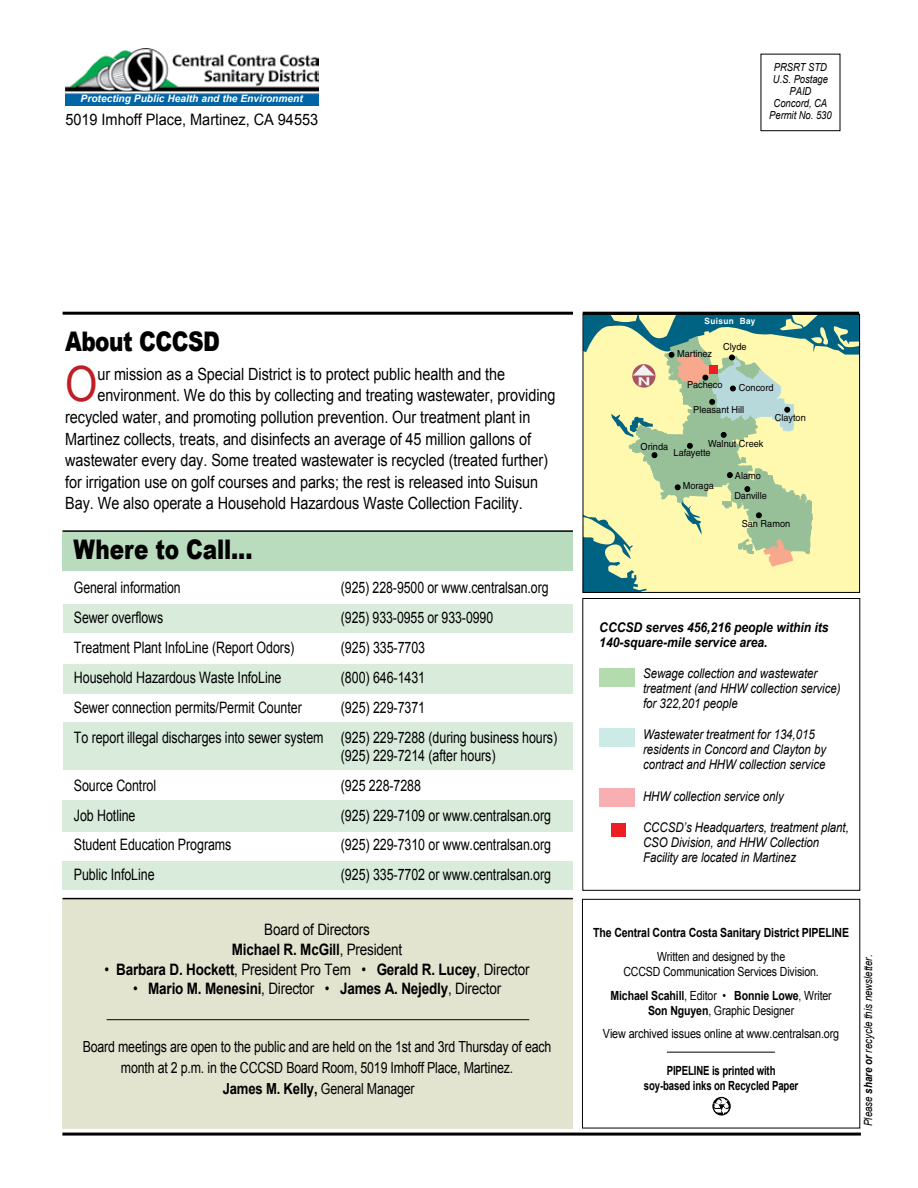
<style>
.page{position:relative;width:918px;height:1188px;background:#fff}
.page>*{position:absolute;margin:0;border:0;box-sizing:border-box;transform-origin:0 0}
.t1{font:48.6px "Arial";color:#be1f24;scale:.86 1}
.t2{font:900 27px "Arial";letter-spacing:-.015em;color:#000;scale:.8 1}
.t3{font:16.8px "Arial";letter-spacing:-.005em;color:#000;scale:.86 1}
.t4{font:15.75px/29.8px "Arial";letter-spacing:-.005em;color:#000;scale:.79 1}
.t5{font:700 15.75px "Arial";letter-spacing:-.015em;color:#000;scale:.86 1}
.t6{font:15.75px "Arial";letter-spacing:-.005em;color:#000;scale:.78 1}
.t7{font:15.75px/20px "Arial";letter-spacing:-.005em;color:#000;text-align:center;scale:.86 1}
.t8{font:15.75px "Arial";letter-spacing:-.005em;color:#000;scale:.92 1}
.t9{font:15.3px/21px "Arial";letter-spacing:-.015em;color:#000;text-align:center;scale:.81 1}
.t10{font:italic 13.35px/15px "Arial";letter-spacing:-.005em;color:#000;scale:.86 1}
.t11{font:italic 700 13.35px/15px "Arial";color:#000;scale:.9 1}
.t12{font:700 12.6px/15px "Arial";letter-spacing:-.01em;color:#000;text-align:center;scale:.84 1}
.t13{font:12.6px/15px "Arial";letter-spacing:-.01em;color:#000;text-align:center;scale:.84 1}
.t14{font:700 12.6px/15px "Arial";letter-spacing:-.01em;color:#000;text-align:center;scale:.76 1}
.t15{font:12.6px "Arial";letter-spacing:-.01em;color:#000;scale:.86 1}
.t16{font:italic 11.4px "Arial";color:#000;scale:.86 1}
.t17{font:italic 10.95px/12px "Arial";letter-spacing:-.005em;color:#000;text-align:center;scale:.86 1}
.t18{font:italic 700 10.2px "Arial";color:#fff}
.t19{font:9.6px "Helvetica";color:#000;scale:.95 1}
.t20{font:700 8.55px "Helvetica";letter-spacing:.055em;color:#fff;scale:.95 1}
.s1{font-weight:700}
.s2{font-weight:400}
</style>
<div class="page">
<div style="left:62px;top:899px;width:511px;height:230px;background:#e3e4d0"></div>
<div style="left:63px;top:531px;width:510px;height:40px;background:#badcbe"></div>
<div style="left:63px;top:604px;width:509px;height:28px;background:#d9ecdb"></div>
<div style="left:63px;top:664px;width:509px;height:30px;background:#d9ecdb"></div>
<div style="left:63px;top:723px;width:509px;height:47px;background:#d9ecdb"></div>
<div style="left:63px;top:800px;width:510px;height:31px;background:#d9ecdb"></div>
<div style="left:63px;top:862px;width:510px;height:28px;background:#d9ecdb"></div>
<div style="left:582px;top:598px;width:278px;height:293px;border:1px solid #000"></div>
<svg style="left:585px;top:316px;width:273px;height:275px;background:#cfdba8"></svg>
<div style="left:709px;top:365px;width:9px;height:8px;background:#ed1d24"></div>
<div style="left:583px;top:314px;width:277px;height:279px;border:1px solid #000"></div>
<div style="left:582px;top:899px;width:278px;height:229px;border:1px solid #000"></div>
<hr style="left:63px;top:312px;width:510px;height:3px;background:#000">
<hr style="left:583px;top:312px;width:276px;height:3px;background:#000">
<hr style="left:107px;top:1019px;width:422px;height:1px;background:#000">
<div style="left:713px;top:1097px;width:17px;height:18px;border:1px solid #000;border-radius:50%"></div>
<svg style="left:714px;top:1098px;width:15px;height:15px"></svg>
<hr style="left:62px;top:1133px;width:799px;height:3px;background:#000">
<hr style="left:63px;top:530px;width:510px;height:2px;background:#000">
<img style="left:65px;top:48px;width:253px;height:58px">
<hr style="left:63px;top:898px;width:510px;height:1px;background:#000">
<div style="left:599px;top:669px;width:35px;height:18px;background:#b3dbae"></div>
<div style="left:599px;top:729px;width:35px;height:18px;background:#cceae6"></div>
<div style="left:599px;top:788px;width:35px;height:19px;background:#f8afb1"></div>
<div style="left:611px;top:823px;width:14px;height:13px;background:#ed1d24"></div>
<hr style="left:667px;top:1052px;width:108px;height:1px;background:#000">
<p class="t18" style="left:81px;top:93px;width:224px">Protecting Public Health and the Environment</p>
<p class="t8" style="left:65px;top:111px;width:276px">5019 Imhoff Place, Martinez, CA 94553</p>
<p class="t17" style="left:769px;top:61px;width:74px">PRSRT STD<br>U.S. Postage<br>PAID<br>Concord, CA<br>Permit No. 530</p>
<h2 class="t2" style="left:65px;top:327px;width:195px">About CCCSD</h2>
<h1 class="t1" style="left:65px;top:357px;width:39px">O</h1>
<p class="t3" style="left:97px;top:364px;width:476px">ur mission as a Special District is to protect public health and the</p>
<p class="t3" style="left:97px;top:386px;width:534px">environment. We do this by collecting and treating wastewater, providing</p>
<p class="t3" style="left:65px;top:408px;width:542px">recycled water, and promoting pollution prevention. Our treatment plant in</p>
<p class="t3" style="left:65px;top:429px;width:543px">Martinez collects, treats, and disinfects an average of 45 million gallons of</p>
<p class="t3" style="left:65px;top:451px;width:563px">wastewater every day. Some treated wastewater is recycled (treated further)</p>
<p class="t3" style="left:65px;top:472px;width:551px">for irrigation use on golf courses and parks; the rest is released into Suisun</p>
<p class="t3" style="left:65px;top:494px;width:533px">Bay. We also operate a Household Hazardous Waste Collection Facility.</p>
<h2 class="t2" style="left:73px;top:535px;width:225px">Where to Call...</h2>
<p class="t6" style="left:74px;top:579px;width:139px">General information</p>
<p class="t6" style="left:341px;top:579px;width:268px">(925) 228-9500 or www.centralsan.org</p>
<p class="t6" style="left:74px;top:609px;width:116px">Sewer overflows</p>
<p class="t6" style="left:341px;top:609px;width:197px">(925) 933-0955 or 933-0990</p>
<p class="t4" style="left:74px;top:633px;width:281px">Treatment Plant InfoLine (Report Odors)</p>
<p class="t4" style="left:341px;top:633px;width:108px">(925) 335-7703</p>
<p class="t4" style="left:74px;top:663px;width:264px">Household Hazardous Waste InfoLine</p>
<p class="t4" style="left:341px;top:663px;width:108px">(800) 646-1431</p>
<p class="t4" style="left:74px;top:692px;width:290px">Sewer connection permits/Permit Counter</p>
<p class="t4" style="left:74px;top:692px;width:613px;text-indent:267px">(925) 229-7371<br>To report illegal discharges into sewer system (925) 229-7288 (during business hours)</p>
<p class="t4" style="left:341px;top:740px;width:197px">(925) 229-7214 (after hours)</p>
<p class="t4" style="left:74px;top:770px;width:106px">Source Control</p>
<p class="t4" style="left:341px;top:770px;width:103px">(925 228-7288</p>
<p class="t4" style="left:74px;top:800px;width:80px">Job Hotline</p>
<p class="t4" style="left:341px;top:800px;width:268px">(925) 229-7109 or www.centralsan.org</p>
<p class="t4" style="left:74px;top:830px;width:201px">Student Education Programs</p>
<p class="t4" style="left:341px;top:830px;width:268px">(925) 229-7310 or www.centralsan.org</p>
<p class="t4" style="left:74px;top:860px;width:104px">Public InfoLine</p>
<p class="t4" style="left:341px;top:860px;width:268px">(925) 335-7702 or www.centralsan.org</p>
<p class="t7" style="left:232px;top:919px;width:200px">Board of Directors<br><span class="s1">Michael R. McGill</span>, President</p>
<p class="t5" style="left:105px;top:960px;width:496px"><span class="s2">•</span> Barbara D. Hockett<span class="s2">, President Pro Tem •</span> Gerald R. Lucey<span class="s2">, Director</span></p>
<p class="t5" style="left:133px;top:980px;width:430px"><span class="s2">•</span> Mario M. Menesini<span class="s2">, Director •</span> James A. Nejedly<span class="s2">, Director</span></p>
<p class="t9" style="left:83px;top:1036px;width:580px">Board meetings are open to the public and are held on the 1st and 3rd Thursday of each month at 2 p.m. in the CCCSD Board Room, 5019 Imhoff Place, Martinez.<br><span class="s1">James M. Kelly,</span> General Manager</p>
<p class="t20" style="left:705px;top:316px;width:55px">Suisun Bay</p>
<p class="t19" style="left:677px;top:348px;width:38px">Martinez</p>
<p class="t19" style="left:723px;top:341px;width:26px">Clyde</p>
<p class="t19" style="left:687px;top:379px;width:39px">Pacheco</p>
<p class="t19" style="left:739px;top:382px;width:38px">Concord</p>
<p class="t19" style="left:693px;top:404px;width:55px">Pleasant Hill</p>
<p class="t19" style="left:708px;top:438px;width:60px">Walnut Creek</p>
<p class="t19" style="left:641px;top:441px;width:31px">Orinda</p>
<p class="t19" style="left:674px;top:447px;width:40px">Lafayette</p>
<p class="t19" style="left:683px;top:480px;width:34px">Moraga</p>
<p class="t19" style="left:735px;top:470px;width:29px">Alamo</p>
<p class="t19" style="left:734px;top:490px;width:36px">Danville</p>
<p class="t19" style="left:775px;top:412px;width:34px">Clayton</p>
<p class="t19" style="left:742px;top:518px;width:53px">San Ramon</p>
<p class="t11" style="left:599px;top:620px;width:256px">CCCSD serves 456,216 people within its<br>140-square-mile service area.</p>
<p class="t10" style="left:643px;top:666px;width:231px">Sewage collection and wastewater treatment (and HHW collection service) for 322,201 people</p>
<p class="t10" style="left:643px;top:727px;width:214px">Wastewater treatment for 134,015 residents in Concord and Clayton by contract and HHW collection service</p>
<p class="t10" style="left:643px;top:788px;width:165px">HHW collection service only</p>
<p class="t10" style="left:643px;top:820px;width:241px">CCCSD’s Headquarters, treatment plant,<br>CSO Division, and HHW Collection<br>Facility are located in Martinez</p>
<p class="t12" style="left:593px;top:925px;width:306px">The Central Contra Costa Sanitary District PIPELINE</p>
<p class="t13" style="left:623px;top:949px;width:234px">Written and designed by the<br>CCCSD Communication Services Division.</p>
<p class="t12" style="left:610px;top:988px;width:265px">Michael Scahill<span class="s2">, Editor •</span> Bonnie Lowe<span class="s2">, Writer<br></span>Son Nguyen<span class="s2">, Graphic Designer</span></p>
<p class="t15" style="left:603px;top:1027px;width:276px">View archived issues online at www.centralsan.org</p>
<p class="t14" style="left:644px;top:1063px;width:205px">PIPELINE is printed with soy-based inks on Recycled Paper</p>
<p class="t16" style="left:862px;top:1126px;width:201px;rotate:-90deg">Please <span class="s1">share or</span> recycle this newsletter.</p>
</div>
